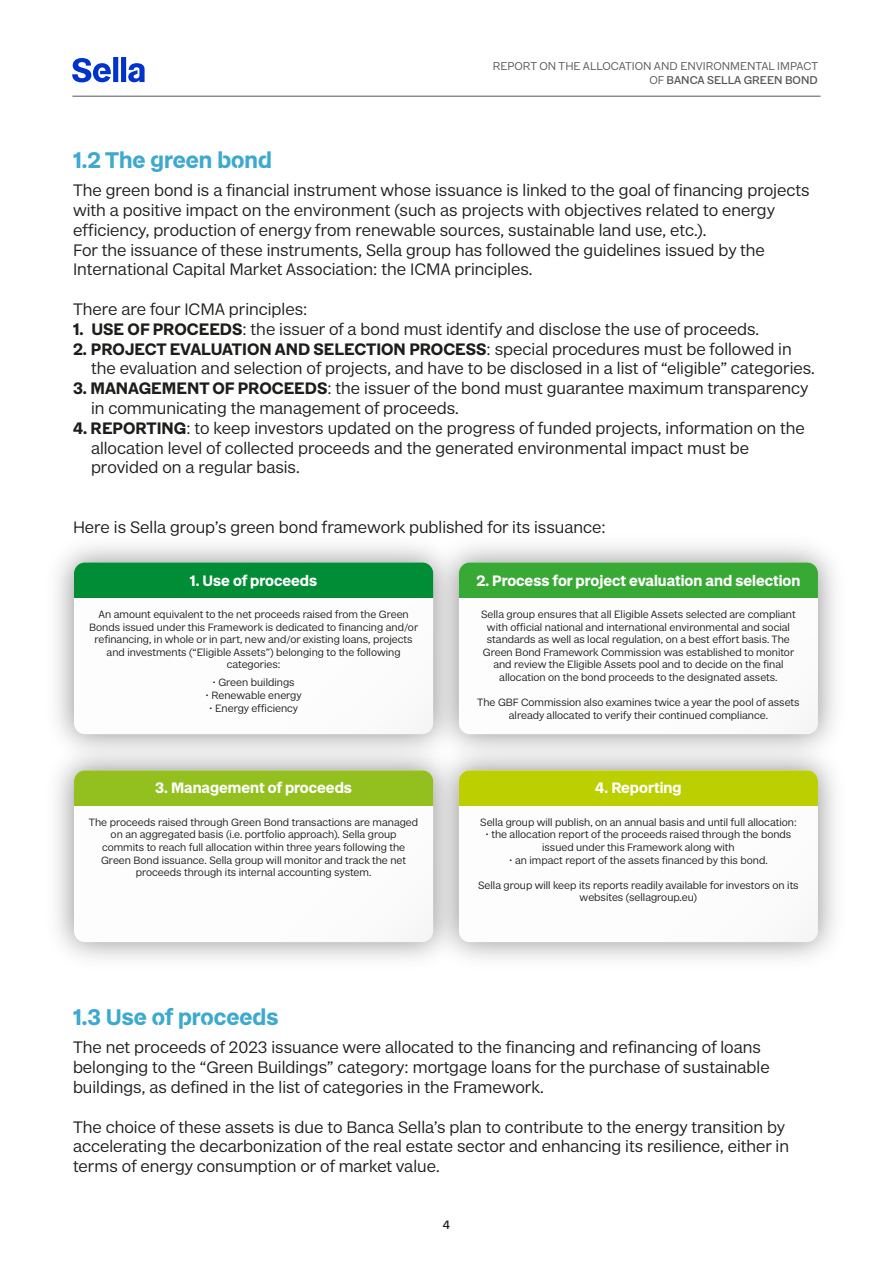
<style>
.page{position:relative;width:893px;height:1263px;background:#fff}
.page>*{position:absolute;margin:0;border:0;box-sizing:border-box;transform-origin:0 0}
.t1{font:700 22.5px "Sella Stencil";color:#3ea9cf}
.t2{font:16.5px/19.8px "Sella";color:#1d1d1b}
.t3{font:700 15px "Sella";color:#fff}
.t4{font:500 12px "Sella";color:#1d1d1b}
.t5{font:11.25px/13.5px "Sella";color:#575756;text-align:right}
.t6{font:10.5px/12.6px "Sella";color:#1d1d1b;text-align:center}
.s1{font-weight:500}
.s2{font-weight:700}
</style>
<div class="page">
<svg style="left:74px;top:597px;width:346px;height:135px"></svg>
<div style="left:74px;top:562px;width:359px;height:35px;background:#008d36"></div>
<img style="left:420px;top:541px;width:415px;height:191px">
<svg style="left:459px;top:597px;width:359px;height:135px"></svg>
<svg style="left:74px;top:805px;width:346px;height:137px"></svg>
<div style="left:74px;top:770px;width:359px;height:35px;background:#93c01f"></div>
<img style="left:420px;top:732px;width:415px;height:227px">
<svg style="left:459px;top:805px;width:359px;height:137px"></svg>
<hr style="left:72px;top:96px;width:748px;height:1px;background:#575756">
<svg style="left:72px;top:57px;width:73px;height:25px"></svg>
<div style="left:459px;top:562px;width:359px;height:35px;background:#39a935"></div>
<div style="left:459px;top:770px;width:359px;height:35px;background:#bccf00"></div>
<p class="t5" style="left:493px;top:59px;width:327px">REPORT ON THE ALLOCATION AND ENVIRONMENTAL IMPACT<br>OF <span class="s1">BANCA SELLA GREEN BOND</span></p>
<h1 class="t1" style="left:73px;top:145px;width:200px">1.2 The green bond</h1>
<p class="t2" style="left:73px;top:180px;width:738px">The green bond is a financial instrument whose issuance is linked to the goal of financing projects with a positive impact on the environment (such as projects with objectives related to energy efficiency, production of energy from renewable sources, sustainable land use, etc.).<br>For the issuance of these instruments, Sella group has followed the guidelines issued by the International Capital Market Association: the ICMA principles.</p>
<p class="t2" style="left:73px;top:299px;width:236px">There are four ICMA principles:</p>
<p class="t2" style="left:73px;top:319px;width:688px"><span class="s2">1. USE OF PROCEEDS</span>: the issuer of a bond must identify and disclose the use of proceeds.</p>
<p class="t2" style="left:91px;top:338px;width:725px;text-indent:-18px"><span class="s2">2. PROJECT EVALUATION AND SELECTION PROCESS</span>: special procedures must be followed in the evaluation and selection of projects, and have to be disclosed in a list of “eligible" categories.</p>
<p class="t2" style="left:91px;top:378px;width:719px;text-indent:-18px"><span class="s2">3. MANAGEMENT OF PROCEEDS</span>: the issuer of the bond must guarantee maximum transparency in communicating the management of proceeds.</p>
<p class="t2" style="left:91px;top:418px;width:715px;text-indent:-18px"><span class="s2">4. REPORTING</span>: to keep investors updated on the progress of funded projects, information on the allocation level of collected proceeds and the generated environmental impact must be provided on a regular basis.</p>
<p class="t2" style="left:73px;top:517px;width:534px">Here is Sella group’s green bond framework published for its issuance:</p>
<p class="t3" style="left:190px;top:571px;width:129px">1. Use of proceeds</p>
<p class="t6" style="left:89px;top:608px;width:330px">An amount equivalent to the net proceeds raised from the Green Bonds issued under this Framework is dedicated to financing and/or refinancing, in whole or in part, new and/or existing loans, projects and investments (“Eligible Assets”) belonging to the following categories:</p>
<p class="t6" style="left:213px;top:676px;width:84px">• Green buildings</p>
<p class="t6" style="left:206px;top:689px;width:98px">• Renewable energy</p>
<p class="t6" style="left:209px;top:701px;width:91px">• Energy efficiency</p>
<p class="t3" style="left:476px;top:571px;width:326px">2. Process for project evaluation and selection</p>
<p class="t6" style="left:481px;top:608px;width:316px">Sella group ensures that all Eligible Assets selected are compliant with official national and international environmental and social standards as well as local regulation, on a best effort basis. The Green Bond Framework Commission was established to monitor and review the Eligible Assets pool and to decide on the final allocation on the bond proceeds to the designated assets.</p>
<p class="t6" style="left:477px;top:696px;width:324px">The GBF Commission also examines twice a year the pool of assets already allocated to verify their continued compliance.</p>
<p class="t3" style="left:155px;top:778px;width:198px">3. Management of proceeds</p>
<p class="t6" style="left:89px;top:816px;width:331px">The proceeds raised through Green Bond transactions are managed on an aggregated basis (i.e. portfolio approach). Sella group commits to reach full allocation within three years following the Green Bond issuance. Sella group will monitor and track the net proceeds through its internal accounting system.</p>
<p class="t3" style="left:595px;top:778px;width:88px">4. Reporting</p>
<p class="t6" style="left:480px;top:816px;width:318px">Sella group will publish, on an annual basis and until full allocation:</p>
<p class="t6" style="left:485px;top:828px;width:307px">• the allocation report of the proceeds raised through the bonds issued under this Framework along with</p>
<p class="t6" style="left:509px;top:853px;width:260px">• an impact report of the assets financed by this bond.</p>
<p class="t6" style="left:478px;top:879px;width:322px">Sella group will keep its reports readily available for investors on its websites (sellagroup.eu)</p>
<h1 class="t1" style="left:73px;top:1002px;width:207px">1.3 Use of proceeds</h1>
<p class="t2" style="left:73px;top:1037px;width:698px">The net proceeds of 2023 issuance were allocated to the financing and refinancing of loans belonging to the “Green Buildings” category: mortgage loans for the purchase of sustainable buildings, as defined in the list of categories in the Framework.</p>
<p class="t2" style="left:73px;top:1116px;width:718px">The choice of these assets is due to Banca Sella's plan to contribute to the energy transition by accelerating the decarbonization of the real estate sector and enhancing its resilience, either in terms of energy consumption or of market value.</p>
<p class="t4" style="left:443px;top:1217px;width:9px">4</p>
</div>
